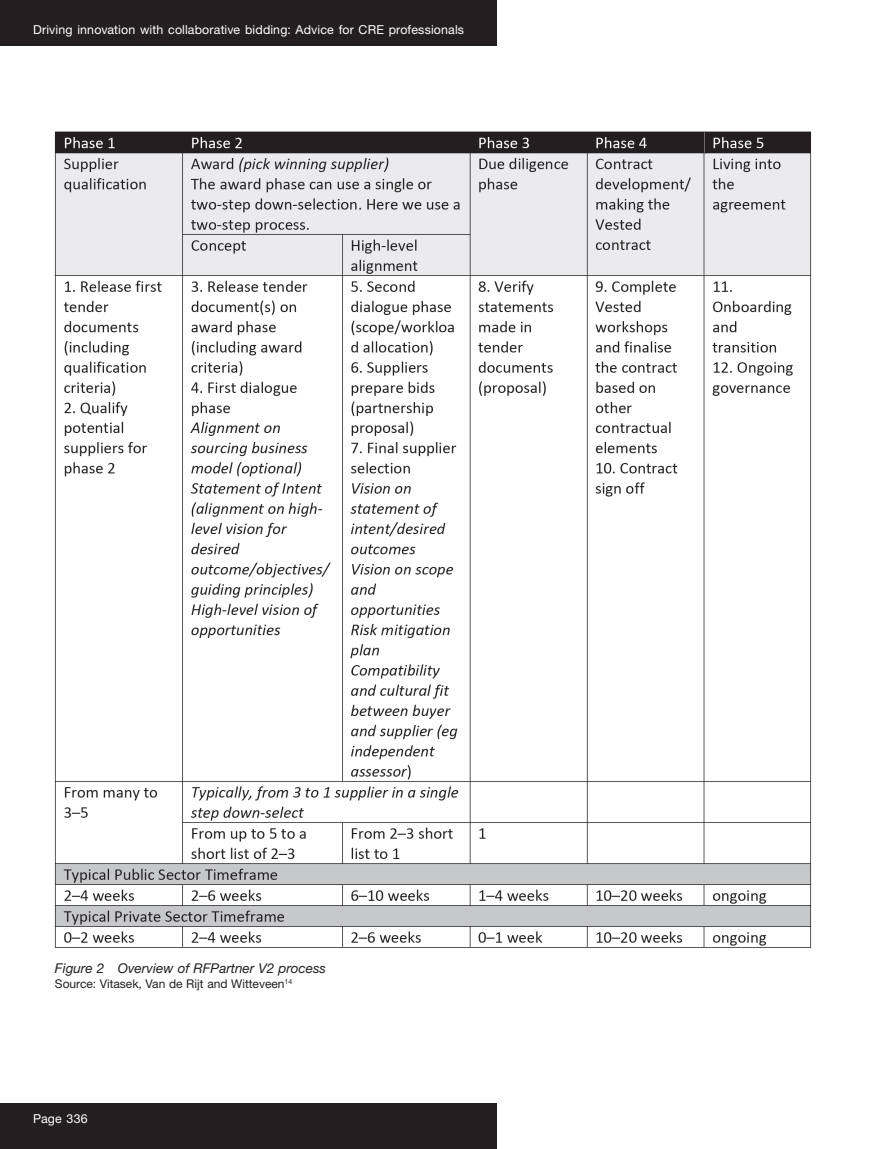
<style>
.page{position:relative;width:893px;height:1149px;background:#fff}
.page>*{position:absolute;margin:0;border:0;box-sizing:border-box;transform-origin:0 0}
.t1{font:italic 13.5px "Helvetica Neue LT Pro";color:#231f20}
.t2{font:12.3px "Helvetica Neue LT Pro";letter-spacing:.01em;color:#fff}
.t3{font:12px "Helvetica Neue LT Pro";color:#231f20}
</style>
<div class="page">
<img style="left:54px;top:131px;width:758px;height:817px">
<div style="left:0;top:0;width:496px;height:46px;background:#231f20"></div>
<div style="left:0;top:1103px;width:496px;height:45px;background:#231f20"></div>
<p class="t2" style="left:33px;top:22px;width:432px">Driving innovation with collaborative bidding: Advice for CRE professionals</p>
<p class="t1" style="left:55px;top:959px;width:273px">Figure 2 Overview of RFPartner V2 process</p>
<p class="t3" style="left:55px;top:976px;width:239px">Source: Vitasek, Van de Rijt and Witteveen<sup>14</sup></p>
<p class="t2" style="left:33px;top:1110px;width:56px">Page 336</p>
</div>
